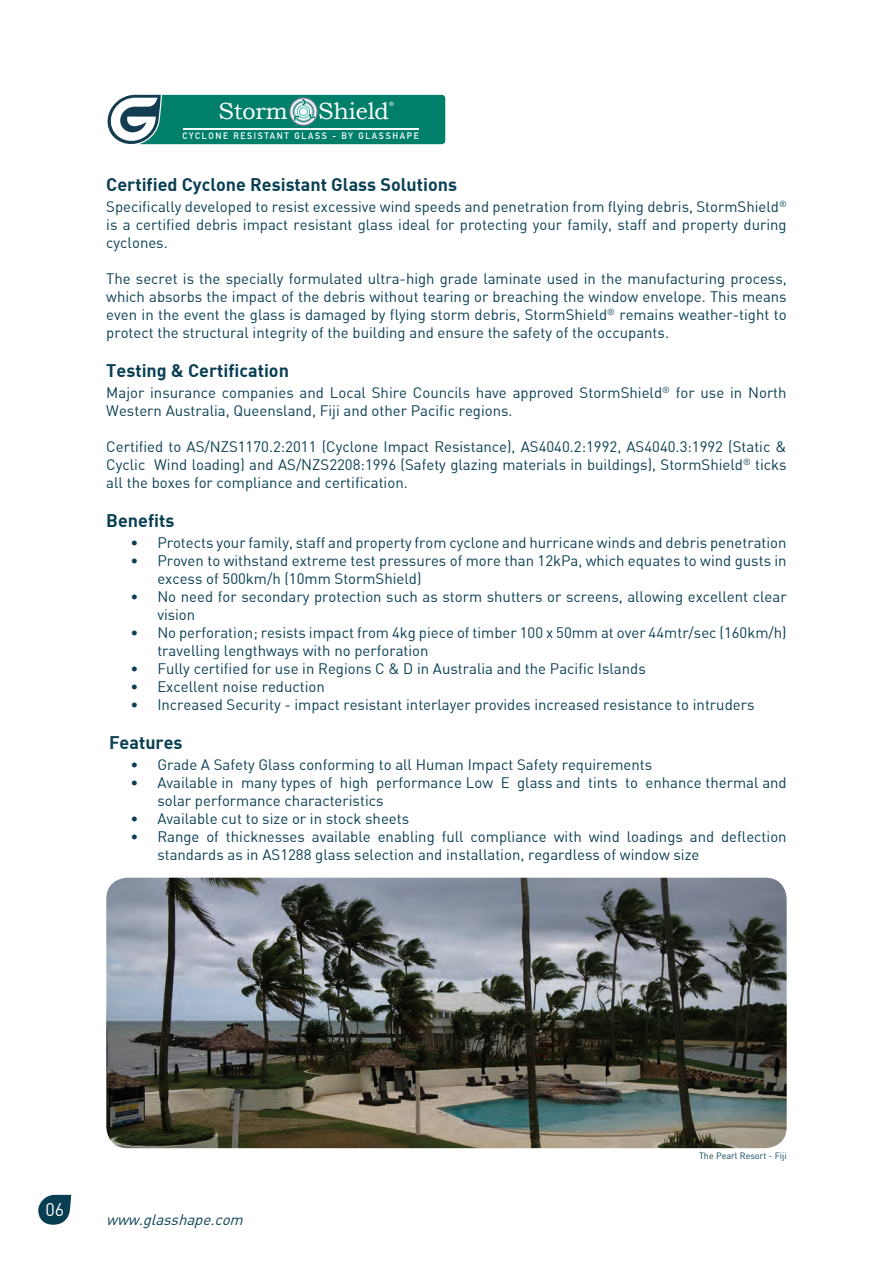
<style>
.page{position:relative;width:893px;height:1263px;background:#fff}
.page>*{position:absolute;margin:0;border:0;box-sizing:border-box;transform-origin:0 0}
.t1{font:23.4px "Bookman Old Style";letter-spacing:-.005em;color:#fff}
.t2{font:700 18px "DI Nbek";color:#093f53}
.t3{font:18px "DIN Bek";color:#fff}
.t4{font:15px/18px "DIN Bek";color:#093f53}
.t5{font:italic 15px "DIN Bek";color:#093f53}
.t6{font:700 9.15px "DIN Alternate";letter-spacing:.19em;color:#fff;scale:.96 1}
.t7{font:9px "DIN Bek";color:#093f53}
.t8{font:700 3.3px "DIN Alternate";color:#fff;scale:1.09 1}
</style>
<div class="page">
<svg style="left:38px;top:1195px;width:33px;height:30px"></svg>
<img style="left:106px;top:878px;width:681px;height:270px">
<svg style="left:107px;top:94px;width:339px;height:51px;background:#2d9182"></svg>
<h1 class="t1" style="left:219px;top:96px;width:71px">Storm</h1>
<h1 class="t1" style="left:318px;top:96px;width:72px">Shield</h1>
<p class="t6" style="left:183px;top:129px;width:247px">CYCLONE RESISTANT GLASS - BY GLASSHAPE</p>
<p class="t8" style="left:390px;top:101px;width:4px">R</p>
<p class="t2" style="left:106px;top:173px;width:352px">Certified Cyclone Resistant Glass Solutions</p>
<p class="t4" style="left:106px;top:198px;width:682px;text-align:justify">Specifically developed to resist excessive wind speeds and penetration from flying debris, StormShield<sup>® </sup>is a certified debris impact resistant glass ideal for protecting your family, staff and property during cyclones.</p>
<p class="t4" style="left:106px;top:269px;width:682px;text-align:justify">The secret is the specially formulated ultra-high grade laminate used in the manufacturing process, which absorbs the impact of the debris without tearing or breaching the window envelope. This means even in the event the glass is damaged by flying storm debris, StormShield<sup>®</sup> remains weather-tight to protect the structural integrity of the building and ensure the safety of the occupants.</p>
<p class="t2" style="left:106px;top:359px;width:184px">Testing &amp; Certification</p>
<p class="t4" style="left:106px;top:383px;width:682px">Major insurance companies and Local Shire Councils have approved StormShield<sup>®</sup> for use in North<br>Western Australia, Queensland, Fiji and other Pacific regions.</p>
<p class="t4" style="left:106px;top:437px;width:682px;text-align:justify">Certified to AS/NZS1170.2:2011 (Cyclone Impact Resistance), AS4040.2:1992, AS4040.3:1992 (Static &amp; Cyclic Wind loading) and AS/NZS2208:1996 (Safety glazing materials in buildings), StormShield<sup>®</sup> ticks all the boxes for compliance and certification.</p>
<p class="t2" style="left:106px;top:509px;width:70px">Benefits</p>
<p class="t4" style="left:130px;top:534px;width:658px">• Protects your family, staff and property from cyclone and hurricane winds and debris penetration</p>
<p class="t4" style="left:157px;top:551px;width:631px;text-indent:-27px">• Proven to withstand extreme test pressures of more than 12kPa, which equates to wind gusts in excess of 500km/h (10mm StormShield)</p>
<p class="t4" style="left:157px;top:587px;width:631px;text-indent:-27px">• No need for secondary protection such as storm shutters or screens, allowing excellent clear vision</p>
<p class="t4" style="left:157px;top:623px;width:631px;text-indent:-27px">• No perforation; resists impact from 4kg piece of timber 100 x 50mm at over 44mtr/sec (160km/h) travelling lengthways with no perforation</p>
<p class="t4" style="left:130px;top:659px;width:517px">• Fully certified for use in Regions C &amp; D in Australia and the Pacific Islands</p>
<p class="t4" style="left:130px;top:677px;width:196px">• Excellent noise reduction</p>
<p class="t4" style="left:130px;top:695px;width:626px">• Increased Security - impact resistant interlayer provides increased resistance to intruders</p>
<p class="t2" style="left:109px;top:731px;width:75px">Features</p>
<p class="t4" style="left:130px;top:755px;width:523px">• Grade A Safety Glass conforming to all Human Impact Safety requirements</p>
<p class="t4" style="left:157px;top:773px;width:631px;text-indent:-27px">• Available in many types of high performance Low E glass and tints to enhance thermal and solar performance characteristics</p>
<p class="t4" style="left:130px;top:809px;width:280px">• Available cut to size or in stock sheets</p>
<p class="t4" style="left:157px;top:827px;width:631px;text-indent:-27px">• Range of thicknesses available enabling full compliance with wind loadings and deflection standards as in AS1288 glass selection and installation, regardless of window size</p>
<p class="t3" style="left:45px;top:1198px;width:20px">06</p>
<p class="t5" style="left:106px;top:1210px;width:143px">www.glasshape.com</p>
<p class="t7" style="left:699px;top:1150px;width:89px">The Pearl Resort - Fiji</p>
</div>
